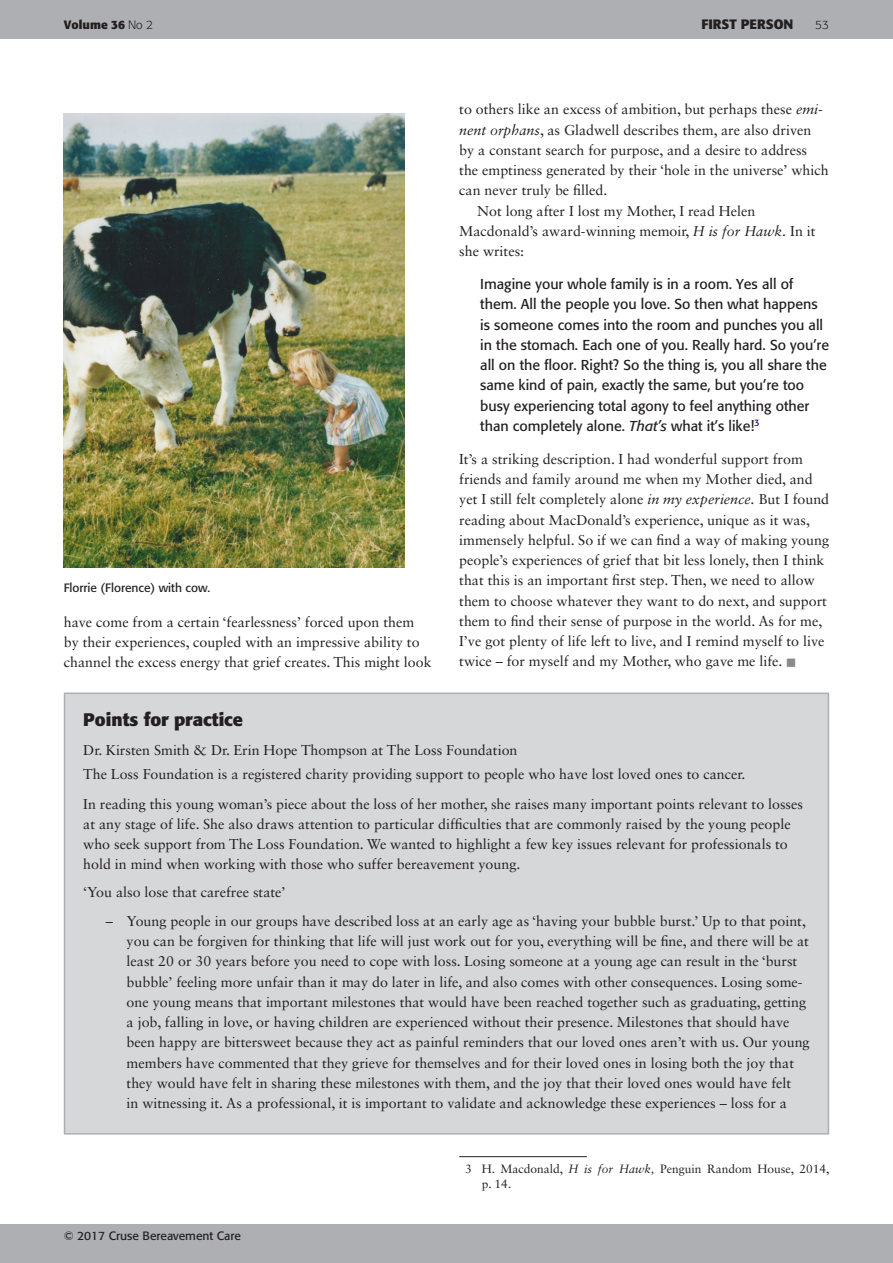
<style>
.page{position:relative;width:893px;height:1263px;background:#fff}
.page>*{position:absolute;margin:0;border:0;box-sizing:border-box;transform-origin:0 0}
.t1{font:700 18px "Formata";color:#231f20}
.t2{font:14.25px/20.2px "Sabon LT Std";color:#231f20}
.t3{font:14.25px/20.2px "Formata";color:#231f20}
.t4{font:700 13.5px "Formata";letter-spacing:.115em;color:#231f20}
.t5{font:12px/15px "Sabon LT Std";color:#231f20}
.t6{font:12px "Formata";color:#231f20}
.t7{font:700 12px "Formata";color:#231f20}
.t8{font:300 12px "Formata";color:#231f20}
.s1{font-weight:300}
.s2{font-style:italic}
.s3{color:#8a8a8a}
</style>
<div class="page">
<div style="left:0;top:1225px;width:893px;height:38px;background:#aeafb3"></div>
<div style="left:0;top:0;width:893px;height:38px;background:#aeafb3"></div>
<hr style="left:459px;top:1156px;width:128px;height:1px;background:#231f20">
<div style="left:65px;top:693px;width:763px;height:441px;background:#d6d7d8"></div>
<div style="left:64px;top:692px;width:765px;height:442px;border:2px solid #aeafb3"></div>
<img style="left:64px;top:114px;width:340px;height:454px">
<p class="t7" style="left:64px;top:18px;width:91px">Volume 36 <span class="s1">No 2</span></p>
<p class="t4" style="left:701px;top:16px;width:93px">First person</p>
<p class="t8" style="left:815px;top:18px;width:15px">53</p>
<p class="t6" style="left:64px;top:581px;width:148px">Florrie (Florence) with cow.</p>
<p class="t2" style="left:64px;top:611px;width:369px">have come from a certain ‘fearlessness’ forced upon them by their experiences, coupled with an impressive ability to channel the excess energy that grief creates. This might look</p>
<p class="t2" style="left:459px;top:99px;width:365px">to others like an excess of ambition, but perhaps these <span class="s2">emi-</span></p>
<p class="t2" style="left:459px;top:119px;width:354px"><span class="s2">nent orphans</span>, as Gladwell describes them, are also driven</p>
<p class="t2" style="left:459px;top:140px;width:349px">by a constant search for purpose, and a desire to address</p>
<p class="t2" style="left:459px;top:160px;width:371px">the emptiness generated by their ‘hole in the universe’ which</p>
<p class="t2" style="left:459px;top:180px;width:150px">can never truly be filled.</p>
<p class="t2" style="left:477px;top:200px;width:280px">Not long after I lost my Mother, I read Helen</p>
<p class="t2" style="left:459px;top:221px;width:358px">Macdonald’s award-winning memoir, <span class="s2">H is for Hawk.</span> In it</p>
<p class="t2" style="left:459px;top:241px;width:66px">she writes:</p>
<p class="t3" style="left:480px;top:274px;width:350px">Imagine your whole family is in a room. Yes all of them. All the people you love. So then what happens is someone comes into the room and punches you all in the stomach. Each one of you. Really hard. So you’re all on the floor. Right? So the thing is, you all share the same kind of pain, exactly the same, but you’re too busy experiencing total agony to feel anything other than completely alone. <span class="s2">That’s</span> what it’s like!<sup>3</sup></p>
<p class="t2" style="left:459px;top:449px;width:371px">It’s a striking description. I had wonderful support from friends and family around me when my Mother died, and yet I still felt completely alone <span class="s2">in my experience.</span> But I found reading about MacDonald’s experience, unique as it was, immensely helpful. So if we can find a way of making young people’s experiences of grief that bit less lonely, then I think that this is an important first step. Then, we need to allow them to choose whatever they want to do next, and support them to find their sense of purpose in the world. As for me, I’ve got plenty of life left to live, and I remind myself to live twice – for myself and my Mother, who gave me life. <span class="s3">■</span></p>
<p class="t1" style="left:83px;top:709px;width:161px">Points for practice</p>
<p class="t2" style="left:83px;top:737px;width:664px;line-height:24.5px">Dr. Kirsten Smith &amp; Dr. Erin Hope Thompson at The Loss Foundation<br>The Loss Foundation is a registered charity providing support to people who have lost loved ones to cancer.</p>
<p class="t2" style="left:83px;top:793px;width:721px">In reading this young woman’s piece about the loss of her mother, she raises many important points relevant to losses at any stage of life. She also draws attention to particular difficulties that are commonly raised by the young people who seek support from The Loss Foundation. We wanted to highlight a few key issues relevant for professionals to hold in mind when working with those who suffer bereavement young.</p>
<p class="t2" style="left:83px;top:881px;width:204px">‘You also lose that carefree state’</p>
<p class="t2" style="left:127px;top:911px;width:685px;text-indent:-21px">– Young people in our groups have described loss at an early age as ‘having your bubble burst.’ Up to that point, you can be forgiven for thinking that life will just work out for you, everything will be fine, and there will be at least 20 or 30 years before you need to cope with loss. Losing someone at a young age can result in the ‘burst bubble’ feeling more unfair than it may do later in life, and also comes with other consequences. Losing some&shy;one young means that important milestones that would have been reached together such as graduating, getting a job, falling in love, or having children are experienced without their presence. Milestones that should have been happy are bittersweet because they act as painful reminders that our loved ones aren’t with us. Our young members have commented that they grieve for themselves and for their loved ones in losing both the joy that they would have felt in sharing these milestones with them, and the joy that their loved ones would have felt<br>in witnessing it. As a professional, it is important to validate and acknowledge these experiences – loss for a</p>
<p class="t6" style="left:64px;top:1228px;width:179px">© 2017 Cruse Bereavement Care</p>
<p class="t5" style="left:482px;top:1161px;width:349px;text-indent:-17px">3 H. Macdonald, <span class="s2">H is for Hawk,</span> Penguin Random House, 2014, p. 14.</p>
</div>
